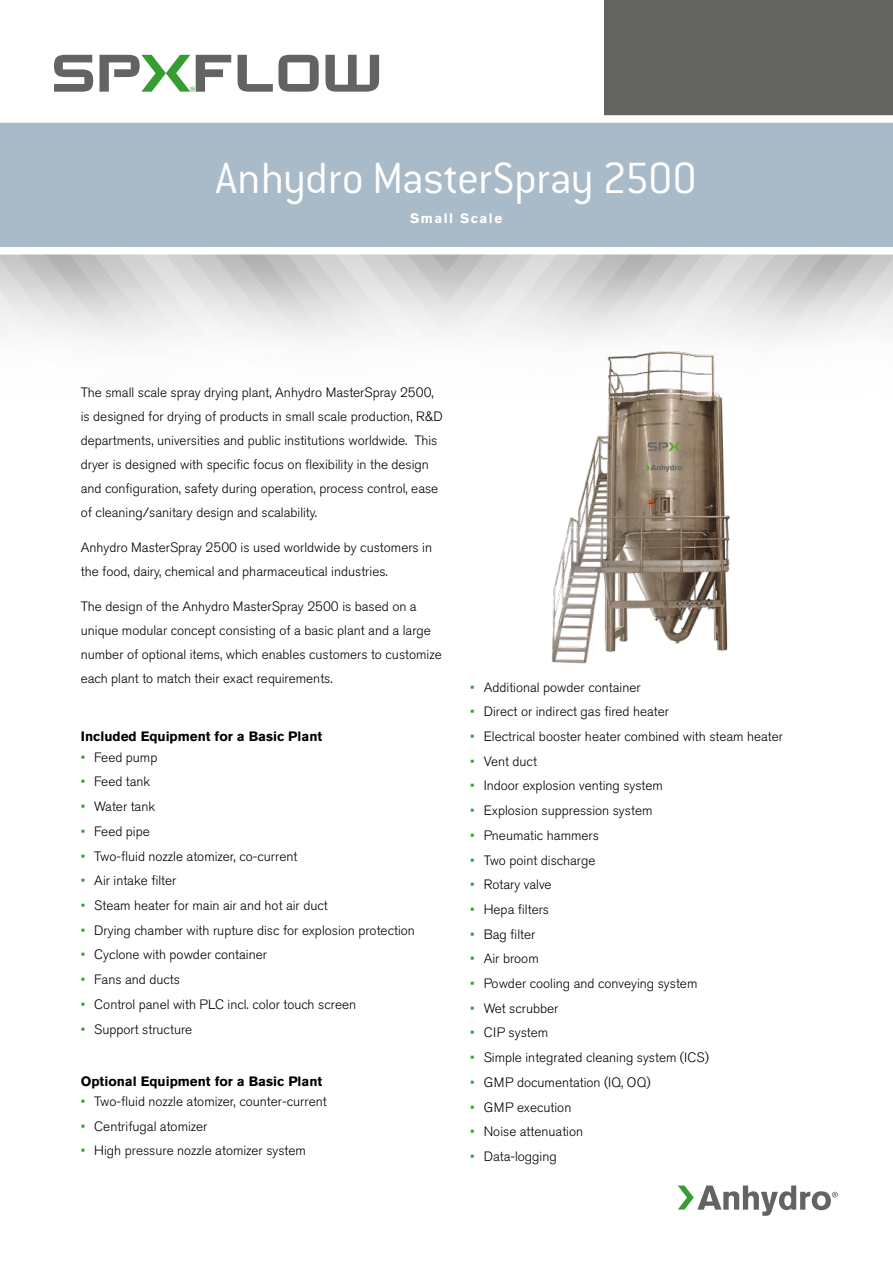
<style>
.page{position:relative;width:893px;height:1263px;background:#fff}
.page>*{position:absolute;margin:0;border:0;box-sizing:border-box;transform-origin:0 0}
.t1{font:300 48px "Conduit ITC Std";letter-spacing:-.015em;color:#fff}
.Body_Copy__16pt_Lead{font:300 13.5px/24px "Akzidenz Grotesk Pro";color:#000}
.Body_Copy___Sub-Head{font:700 13.5px "Akzidenz Grotesk Pro";color:#000}
.t2{font:700 13.5px "Akzidenz Grotesk Pro";letter-spacing:.11em;color:#fff}
.s1{color:#359d31}
</style>
<div class="page">
<div style="left:604px;top:0;width:289px;height:121px;background:#636362"></div>
<div style="left:0;top:117px;width:893px;height:133px;background:#a9bbc8"></div>
<div style="left:0;top:115px;width:893px;height:8px;background:#fff"></div>
<div style="left:0;top:247px;width:893px;height:7px;background:#fff"></div>
<img style="left:551px;top:289px;width:197px;height:375px">
<svg style="left:54px;top:55px;width:39px;height:37px"></svg>
<svg style="left:238px;top:55px;width:81px;height:37px"></svg>
<svg style="left:325px;top:55px;width:54px;height:37px"></svg>
<svg style="left:99px;top:55px;width:132px;height:37px"></svg>
<svg style="left:678px;top:1185px;width:160px;height:31px"></svg>
<h1 class="t1" style="left:216px;top:152px;width:483px">Anhydro MasterSpray 2500</h1>
<p class="t2" style="left:410px;top:210px;width:94px">Small Scale</p>
<p class="Body_Copy__16pt_Lead" style="left:81px;top:380px;width:363px">The small scale spray drying plant, Anhydro MasterSpray 2500, is designed for drying of products in small scale production, R&amp;D departments, universities and public institutions worldwide. This dryer is designed with specific focus on flexibility in the design and configuration, safety during operation, process control, ease of cleaning/sanitary design and scalability.</p>
<p class="Body_Copy__16pt_Lead" style="left:81px;top:535px;width:353px">Anhydro MasterSpray 2500 is used worldwide by customers in the food, dairy, chemical and pharmaceutical industries.</p>
<p class="Body_Copy__16pt_Lead" style="left:81px;top:594px;width:362px">The design of the Anhydro MasterSpray 2500 is based on a unique modular concept consisting of a basic plant and a large number of optional items, which enables customers to customize each plant to match their exact requirements.</p>
<p class="Body_Copy___Sub-Head" style="left:81px;top:728px;width:243px">Included Equipment for a Basic Plant</p>
<p class="Body_Copy__16pt_Lead" style="left:81px;top:745px;width:78px"><span class="s1">•</span> Feed pump</p>
<p class="Body_Copy__16pt_Lead" style="left:81px;top:770px;width:71px"><span class="s1">•</span> Feed tank</p>
<p class="Body_Copy__16pt_Lead" style="left:81px;top:794px;width:76px"><span class="s1">•</span> Water tank</p>
<p class="Body_Copy__16pt_Lead" style="left:81px;top:819px;width:71px"><span class="s1">•</span> Feed pipe</p>
<p class="Body_Copy__16pt_Lead" style="left:81px;top:844px;width:218px"><span class="s1">•</span> Two-fluid nozzle atomizer, co-current</p>
<p class="Body_Copy__16pt_Lead" style="left:81px;top:868px;width:97px"><span class="s1">•</span> Air intake filter</p>
<p class="Body_Copy__16pt_Lead" style="left:81px;top:893px;width:249px"><span class="s1">•</span> Steam heater for main air and hot air duct</p>
<p class="Body_Copy__16pt_Lead" style="left:81px;top:918px;width:336px"><span class="s1">•</span> Drying chamber with rupture disc for explosion protection</p>
<p class="Body_Copy__16pt_Lead" style="left:81px;top:943px;width:188px"><span class="s1">•</span> Cyclone with powder container</p>
<p class="Body_Copy__16pt_Lead" style="left:81px;top:967px;width:101px"><span class="s1">•</span> Fans and ducts</p>
<p class="Body_Copy__16pt_Lead" style="left:81px;top:992px;width:277px"><span class="s1">•</span> Control panel with PLC incl. color touch screen</p>
<p class="Body_Copy__16pt_Lead" style="left:81px;top:1017px;width:113px"><span class="s1">•</span> Support structure</p>
<p class="Body_Copy___Sub-Head" style="left:81px;top:1072px;width:243px">Optional Equipment for a Basic Plant</p>
<p class="Body_Copy__16pt_Lead" style="left:81px;top:1089px;width:247px"><span class="s1">•</span> Two-fluid nozzle atomizer, counter-current</p>
<p class="Body_Copy__16pt_Lead" style="left:81px;top:1114px;width:128px"><span class="s1">•</span> Centrifugal atomizer</p>
<p class="Body_Copy__16pt_Lead" style="left:81px;top:1139px;width:227px"><span class="s1">•</span> High pressure nozzle atomizer system</p>
<p class="Body_Copy__16pt_Lead" style="left:470px;top:675px;width:172px"><span class="s1">•</span> Additional powder container</p>
<p class="Body_Copy__16pt_Lead" style="left:470px;top:700px;width:200px"><span class="s1">•</span> Direct or indirect gas fired heater</p>
<p class="Body_Copy__16pt_Lead" style="left:470px;top:724px;width:314px"><span class="s1">•</span> Electrical booster heater combined with steam heater</p>
<p class="Body_Copy__16pt_Lead" style="left:470px;top:749px;width:68px"><span class="s1">•</span> Vent duct</p>
<p class="Body_Copy__16pt_Lead" style="left:470px;top:774px;width:194px"><span class="s1">•</span> Indoor explosion venting system</p>
<p class="Body_Copy__16pt_Lead" style="left:470px;top:798px;width:184px"><span class="s1">•</span> Explosion suppression system</p>
<p class="Body_Copy__16pt_Lead" style="left:470px;top:823px;width:130px"><span class="s1">•</span> Pneumatic hammers</p>
<p class="Body_Copy__16pt_Lead" style="left:470px;top:848px;width:127px"><span class="s1">•</span> Two point discharge</p>
<p class="Body_Copy__16pt_Lead" style="left:470px;top:872px;width:83px"><span class="s1">•</span> Rotary valve</p>
<p class="Body_Copy__16pt_Lead" style="left:470px;top:897px;width:80px"><span class="s1">•</span> Hepa filters</p>
<p class="Body_Copy__16pt_Lead" style="left:470px;top:922px;width:67px"><span class="s1">•</span> Bag filter</p>
<p class="Body_Copy__16pt_Lead" style="left:470px;top:947px;width:70px"><span class="s1">•</span> Air broom</p>
<p class="Body_Copy__16pt_Lead" style="left:470px;top:971px;width:229px"><span class="s1">•</span> Powder cooling and conveying system</p>
<p class="Body_Copy__16pt_Lead" style="left:470px;top:996px;width:90px"><span class="s1">•</span> Wet scrubber</p>
<p class="Body_Copy__16pt_Lead" style="left:470px;top:1021px;width:80px"><span class="s1">•</span> CIP system</p>
<p class="Body_Copy__16pt_Lead" style="left:470px;top:1045px;width:240px"><span class="s1">•</span> Simple integrated cleaning system (ICS)</p>
<p class="Body_Copy__16pt_Lead" style="left:470px;top:1070px;width:182px"><span class="s1">•</span> GMP documentation (IQ, OQ)</p>
<p class="Body_Copy__16pt_Lead" style="left:470px;top:1095px;width:103px"><span class="s1">•</span> GMP execution</p>
<p class="Body_Copy__16pt_Lead" style="left:470px;top:1119px;width:114px"><span class="s1">•</span> Noise attenuation</p>
<p class="Body_Copy__16pt_Lead" style="left:470px;top:1144px;width:88px"><span class="s1">•</span> Data-logging</p>
</div>
